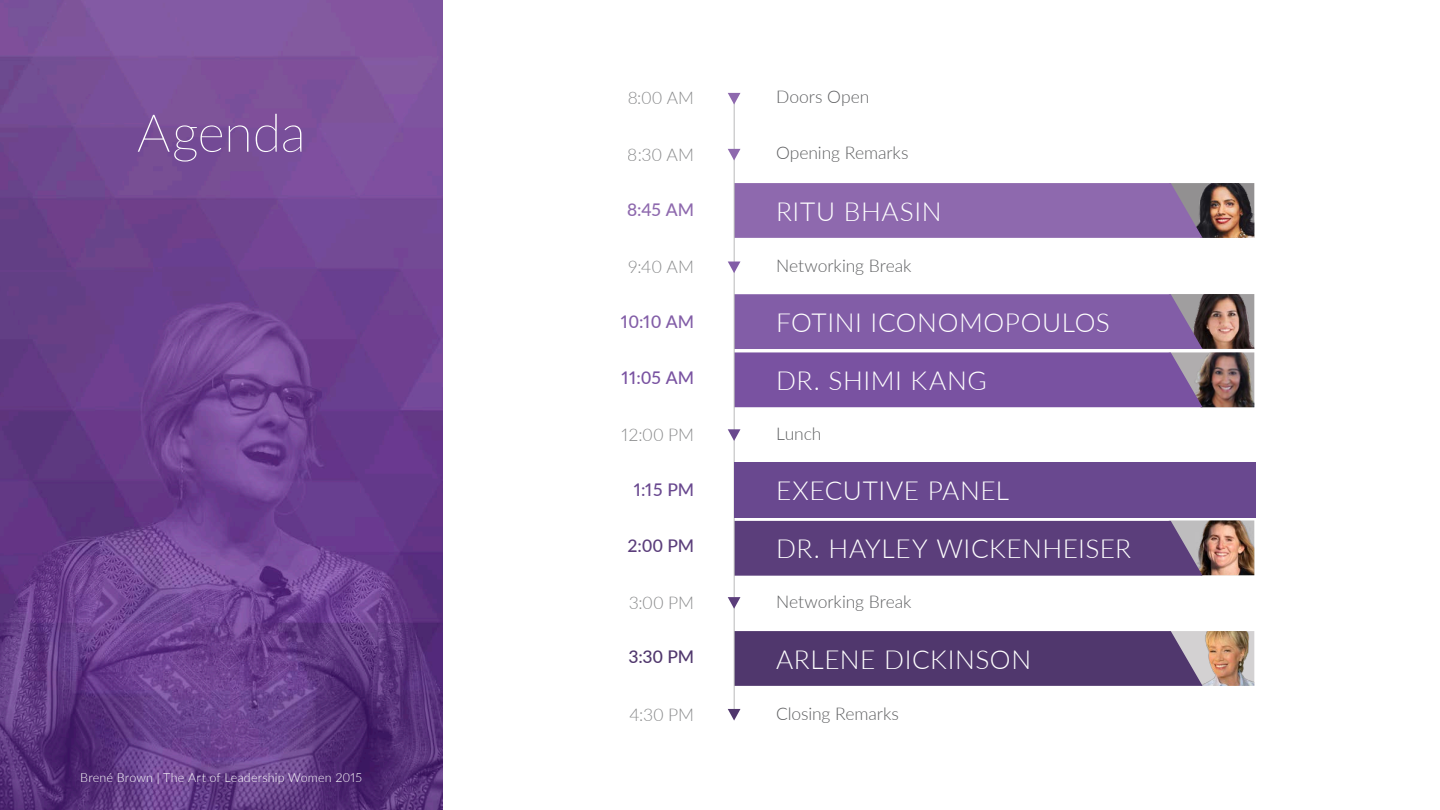
<style>
.page{position:relative;width:1440px;height:810px;background:#fff}
.page>*{position:absolute;margin:0;border:0;box-sizing:border-box;transform-origin:0 0}
.big_white_header{font:100 52.5px "Lato";letter-spacing:-.01em;color:#fff}
.Agenda_speaker_name{font:300 26.25px "Lato";letter-spacing:.025em;color:#fff}
.Agenda_Copy{font:300 17.5px "Lato";letter-spacing:-.005em;color:#5f6062}
.Time_Purple{font:500 17.5px "Lato";color:#825da7}
.Time_Purple-2{font:500 17.5px "Lato";color:#7952a1}
.Time_Purple-3{font:500 17.5px "Lato";color:#8e69ae}
.Time_Purple-4{font:500 17.5px "Lato";color:#69488f}
.Time_Purple-5{font:500 17.5px "Lato";color:#5b3e7b}
.Time_Purple-6{font:500 17.5px "Lato";color:#50376d}
.t1{font:300 17.38px "Lato";color:#5f6062}
.photo_credit_white{font:300 12.5px "Lato";letter-spacing:.015em;color:#fff}
</style>
<div class="page">
<img style="left:0;top:0;width:443px;height:810px">
<svg style="left:735px;top:520px;width:519px;height:56px;background:#674a7c"></svg>
<svg style="left:735px;top:631px;width:519px;height:55px;background:#5f4673"></svg>
<svg style="left:735px;top:294px;width:519px;height:113px;background:#815e9e"></svg>
<svg style="left:735px;top:183px;width:519px;height:55px;background:#8b68a3"></svg>
<hr style="left:734px;top:97px;width:1px;height:618px;background:#5f6062">
<svg style="left:728px;top:93px;width:12px;height:12px"></svg>
<svg style="left:728px;top:149px;width:12px;height:11px"></svg>
<svg style="left:728px;top:262px;width:12px;height:11px"></svg>
<svg style="left:728px;top:429px;width:12px;height:12px"></svg>
<svg style="left:728px;top:597px;width:12px;height:12px"></svg>
<svg style="left:728px;top:709px;width:12px;height:12px"></svg>
<div style="left:735px;top:462px;width:521px;height:55px;background:#69488f"></div>
<p class="big_white_header" style="left:137px;top:97px;width:170px">Agenda</p>
<p class="photo_credit_white" style="left:80px;top:769px;width:284px">Brené Brown | The Art of Leadership Women 2015</p>
<p class="t1" style="left:627px;top:86px;width:68px">8:00 AM</p>
<p class="Agenda_Copy" style="left:776px;top:84px;width:95px">Doors Open</p>
<p class="Agenda_Copy" style="left:628px;top:142px;width:68px">8:30 AM</p>
<p class="Agenda_Copy" style="left:776px;top:141px;width:134px">Opening Remarks</p>
<p class="Time_Purple-3" style="left:627px;top:197px;width:68px">8:45 AM</p>
<p class="Agenda_speaker_name" style="left:776px;top:194px;width:167px">RITU BHASIN</p>
<p class="Agenda_Copy" style="left:628px;top:255px;width:68px">9:40 AM</p>
<p class="Agenda_Copy" style="left:776px;top:253px;width:137px">Networking Break</p>
<p class="Time_Purple" style="left:621px;top:309px;width:75px">10:10 AM</p>
<p class="Time_Purple-2" style="left:622px;top:365px;width:74px">11:05 AM</p>
<p class="Agenda_speaker_name" style="left:776px;top:305px;width:335px">FOTINI ICONOMOPOULOS</p>
<p class="Agenda_speaker_name" style="left:776px;top:363px;width:212px">DR. SHIMI KANG</p>
<p class="Agenda_Copy" style="left:621px;top:423px;width:74px">12:00 PM</p>
<p class="Agenda_Copy" style="left:776px;top:421px;width:47px">Lunch</p>
<p class="Time_Purple-4" style="left:634px;top:477px;width:62px">1:15 PM</p>
<p class="Time_Purple-5" style="left:628px;top:533px;width:68px">2:00 PM</p>
<p class="Agenda_speaker_name" style="left:776px;top:472px;width:235px">EXECUTIVE PANEL</p>
<p class="Agenda_speaker_name" style="left:776px;top:531px;width:357px">DR. HAYLEY WICKENHEISER</p>
<p class="Agenda_Copy" style="left:629px;top:591px;width:67px">3:00 PM</p>
<p class="Agenda_Copy" style="left:776px;top:589px;width:137px">Networking Break</p>
<p class="Time_Purple-6" style="left:628px;top:644px;width:67px">3:30 PM</p>
<p class="Agenda_speaker_name" style="left:776px;top:641px;width:257px">ARLENE DICKINSON</p>
<p class="Agenda_Copy" style="left:630px;top:703px;width:66px">4:30 PM</p>
<p class="Agenda_Copy" style="left:776px;top:701px;width:124px">Closing Remarks</p>
</div>
